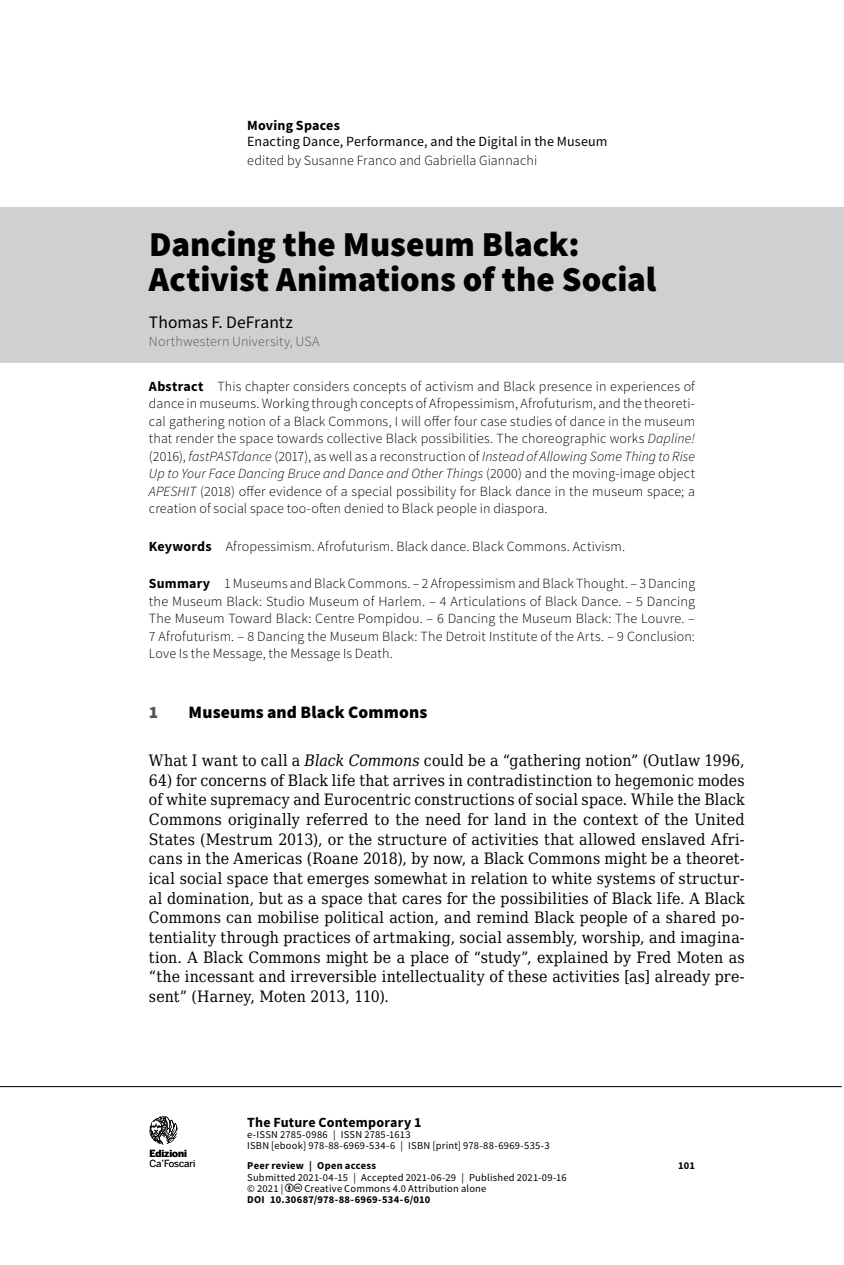
<style>
.page{position:relative;width:844px;height:1265px;background:#fff}
.page>*{position:absolute;margin:0;border:0;box-sizing:border-box;transform-origin:0 0}
.t1{font:900 35px/35px "Source Sans Pro";color:#000}
.t2{font:900 17.5px "Source Sans Pro";letter-spacing:.01em;color:#000}
.t3{font:17.5px "Source Sans Pro";letter-spacing:.005em;color:#000}
.t4{font:900 17.5px "Source Sans Pro";color:#575756}
.t5{font:15.75px/19.6px "DejaVu Serif Condensed";letter-spacing:.01em;color:#000;text-align:justify}
.t6{font:300 14px/17.5px "Source Sans Pro";letter-spacing:.01em;color:#000;text-align:justify}
.t7{font:14px "Source Sans Pro";letter-spacing:.01em;color:#000}
.t8{font:700 14px "Source Sans Pro";letter-spacing:.015em;color:#000}
.t9{font:300 14px "Source Sans Pro";letter-spacing:.015em;color:#575756}
.t10{font:10.5px/10.8px "Source Sans Pro";letter-spacing:.02em;color:#000}
.t11{font:700 10.5px "Source Sans Pro";letter-spacing:.025em;color:#000}
.t12{font:9.62px "Benton Sans";letter-spacing:-.01em;color:#000}
.t13{font:700 9.62px "Benton Sans";color:#000}
.s1{font-weight:700}
.s2{font-style:italic}
</style>
<div class="page">
<hr style="left:0;top:1086px;width:841px;height:1px;background:#000">
<svg style="left:149px;top:1116px;width:29px;height:28px"></svg>
<div style="left:0;top:207px;width:843px;height:156px;background:#d0d0d0"></div>
<p class="t8" style="left:247px;top:115px;width:94px">Moving Spaces</p>
<p class="t7" style="left:247px;top:133px;width:362px">Enacting Dance, Performance, and the Digital in the Museum</p>
<p class="t6" style="left:247px;top:152px;width:291px">edited by Susanne Franco and Gabriella Giannachi</p>
<h1 class="t1" style="left:149px;top:226px;width:508px">Dancing the Museum Black:<br>Activist Animations of the Social</h1>
<p class="t3" style="left:149px;top:312px;width:145px">Thomas F. DeFrantz</p>
<p class="t9" style="left:149px;top:333px;width:172px">Northwestern University, USA</p>
<p class="t6" style="left:149px;top:378px;width:547px"><span class="s1">Abstract</span> This chapter considers concepts of activism and Black presence in experiences of dance in museums. Working through concepts of Afropessimism, Afrofuturism, and the theoreti&shy;cal gathering notion of a Black Commons, I will offer four case studies of dance in the museum that render the space towards collective Black possibilities. The choreographic works <span class="s2">Dapline! </span>(2016), <span class="s2">fastPASTdance</span> (2017), as well as a reconstruction of <span class="s2">Instead of Allowing Some Thing to Rise Up to Your Face Dancing Bruce and Dance and Other Things</span> (2000) and the moving-image object <span class="s2">APESHIT</span> (2018) offer evidence of a special possibility for Black dance in the museum space; a creation of social space too-often denied to Black people in diaspora.</p>
<p class="t6" style="left:149px;top:537px;width:477px"><span class="s1">Keywords</span> Afropessimism. Afrofuturism. Black dance. Black Commons. Activism.</p>
<p class="t6" style="left:149px;top:575px;width:547px"><span class="s1">Summary</span> 1 Museums and Black Commons. – 2 Afropessimism and Black Thought. – 3 Dancing the Museum Black: Studio Museum of Harlem. – 4 Articulations of Black Dance. – 5 Dancing The Museum Toward Black: Centre Pompidou. – 6 Dancing the Museum Black: The Louvre. – 7 Afrofuturism. – 8 Dancing the Museum Black: The Detroit Institute of the Arts. – 9 Conclusion:<br>Love Is the Message, the Message Is Death.</p>
<p class="t4" style="left:149px;top:700px;width:11px">1</p>
<p class="t2" style="left:189px;top:700px;width:240px">Museums and Black Commons</p>
<p class="t5" style="left:149px;top:750px;width:597px">What I want to call a <span class="s2">Black Commons</span> could be a “gathering notion” (Outlaw 1996,</p>
<p class="t5" style="left:149px;top:770px;width:597px">64) for concerns of Black life that arrives in contradistinction to hegemonic modes of white supremacy and Eurocentric constructions of social space. While the Black Commons originally referred to the need for land in the context of the United States (Mestrum 2013), or the structure of activities that allowed enslaved Afri&shy;cans in the Americas (Roane 2018), by now, a Black Commons might be a theoret&shy;ical social space that emerges somewhat in relation to white systems of structur&shy;al domination, but as a space that cares for the possibilities of Black life. A Black Commons can mobilise political action, and remind Black people of a shared po&shy;tentiality through practices of artmaking, social assembly, worship, and imagina&shy;tion. A Black Commons might be a place of “study”, explained by Fred Moten as “the incessant and irreversible intellectuality of these activities [as] already pre&shy;sent” (Harney, Moten 2013, 110).</p>
<p class="t13" style="left:149px;top:1147px;width:39px">Edizioni</p>
<p class="t12" style="left:149px;top:1158px;width:48px">Ca’Foscari</p>
<p class="t8" style="left:247px;top:1112px;width:176px">The Future Contemporary 1</p>
<p class="t10" style="left:247px;top:1129px;width:304px">e-ISSN 2785-0986 | ISSN 2785-1613<br>ISBN [ebook] 978-88-6969-534-6 | ISBN [print] 978-88-6969-535-3</p>
<p class="t11" style="left:247px;top:1159px;width:130px">Peer review | Open access</p>
<p class="t11" style="left:678px;top:1159px;width:18px">101</p>
<p class="t10" style="left:247px;top:1171px;width:321px;line-height:11.4px">Submitted 2021-04-15 | Accepted 2021-06-29 | Published 2021-09-16 © 2021 |</p>
<p class="t10" style="left:304px;top:1183px;width:183px">Creative Commons 4.0 Attribution alone</p>
<p class="t11" style="left:247px;top:1193px;width:184px">DOI 10.30687/978-88-6969-534-6/010</p>
</div>
